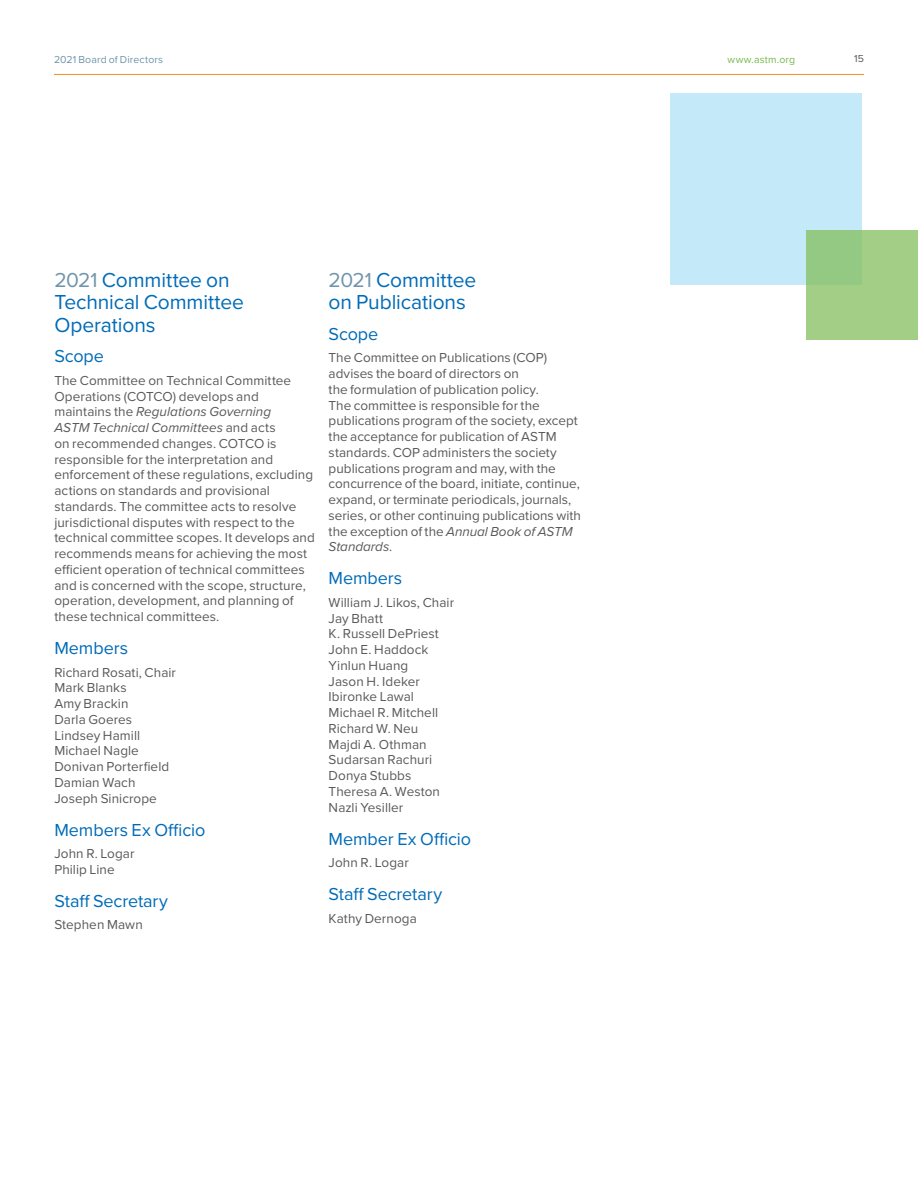
<style>
.page{position:relative;width:918px;height:1188px;background:#fff}
.page>*{position:absolute;margin:0;border:0;box-sizing:border-box;transform-origin:0 0}
.t1{font:21px/22.5px "Proxima Nova";letter-spacing:-.005em;color:#006bb7}
.t2{font:18px "Proxima Nova";letter-spacing:-.005em;color:#006bb7}
.t3{font:13.5px/15.8px "Proxima Nova";letter-spacing:.005em;color:#58595b}
.t4{font:10.5px "Proxima Nova";letter-spacing:.015em;color:#7094aa}
.t5{font:10.5px "Proxima Nova";letter-spacing:.02em;color:#75ba4e}
.t6{font:10.5px "Proxima Nova";color:#58595b}
.s1{color:#7094aa}
.s2{font-style:italic}
</style>
<div class="page">
<hr style="left:54px;top:74px;width:810px;height:1px;background:#f68b1f">
<div style="left:670px;top:93px;width:192px;height:192px;background:#c4e9f8"></div>
<div style="left:806px;top:230px;width:112px;height:110px;background:linear-gradient(to right,#99cb84,#a4d085)"></div>
<p class="t4" style="left:54px;top:52px;width:111px">2021 Board of Directors</p>
<p class="t5" style="left:728px;top:52px;width:69px">www.astm.org</p>
<p class="t6" style="left:854px;top:51px;width:11px">15</p>
<h1 class="t1" style="left:54px;top:267px;width:191px"><span class="s1">2021</span> Committee on<br>Technical Committee<br>Operations</h1>
<h2 class="t2" style="left:54px;top:343px;width:51px">Scope</h2>
<p class="t3" style="left:54px;top:372px;width:262px">The Committee on Technical Committee Operations (COTCO) develops and maintains the <span class="s2">Regulations Governing<br>ASTM Technical Committees</span> and acts<br>on recommended changes. COTCO is responsible for the interpretation and enforcement of these regulations, excluding actions on standards and provisional standards. The committee acts to resolve jurisdictional disputes with respect to the technical committee scopes. It develops and recommends means for achieving the most efficient operation of technical committees and is concerned with the scope, structure, operation, development, and planning of these technical committees.</p>
<h2 class="t2" style="left:54px;top:635px;width:75px">Members</h2>
<p class="t3" style="left:54px;top:664px;width:123px">Richard Rosati, Chair<br>Mark Blanks<br>Amy Brackin<br>Darla Goeres<br>Lindsey Hamill<br>Michael Nagle<br>Donivan Porterfield<br>Damian Wach<br>Joseph Sinicrope</p>
<h2 class="t2" style="left:54px;top:816px;width:152px">Members Ex Officio</h2>
<p class="t3" style="left:54px;top:845px;width:82px">John R. Logar<br>Philip Line</p>
<h2 class="t2" style="left:54px;top:887px;width:115px">Staff Secretary</h2>
<p class="t3" style="left:54px;top:916px;width:90px">Stephen Mawn</p>
<h1 class="t1" style="left:329px;top:267px;width:149px"><span class="s1">2021</span> Committee on Publications</h1>
<h2 class="t2" style="left:329px;top:320px;width:51px">Scope</h2>
<p class="t3" style="left:329px;top:349px;width:254px">The Committee on Publications (COP) advises the board of directors on<br>the formulation of publication policy.<br>The committee is responsible for the publications program of the society, except the acceptance for publication of ASTM standards. COP administers the society publications program and may, with the concurrence of the board, initiate, continue, expand, or terminate periodicals, journals, series, or other continuing publications with the exception of the <span class="s2">Annual Book of ASTM Standards</span>.</p>
<h2 class="t2" style="left:329px;top:565px;width:75px">Members</h2>
<p class="t3" style="left:329px;top:594px;width:127px">William J. Likos, Chair<br>Jay Bhatt<br>K. Russell DePriest<br>John E. Haddock<br>Yinlun Huang<br>Jason H. Ideker<br>Ibironke Lawal<br>Michael R. Mitchell<br>Richard W. Neu<br>Majdi A. Othman<br>Sudarsan Rachuri<br>Donya Stubbs<br>Theresa A. Weston<br>Nazli Yesiller</p>
<h2 class="t2" style="left:329px;top:825px;width:144px">Member Ex Officio</h2>
<p class="t3" style="left:329px;top:854px;width:82px">John R. Logar</p>
<h2 class="t2" style="left:329px;top:881px;width:115px">Staff Secretary</h2>
<p class="t3" style="left:329px;top:910px;width:90px">Kathy Dernoga</p>
</div>
